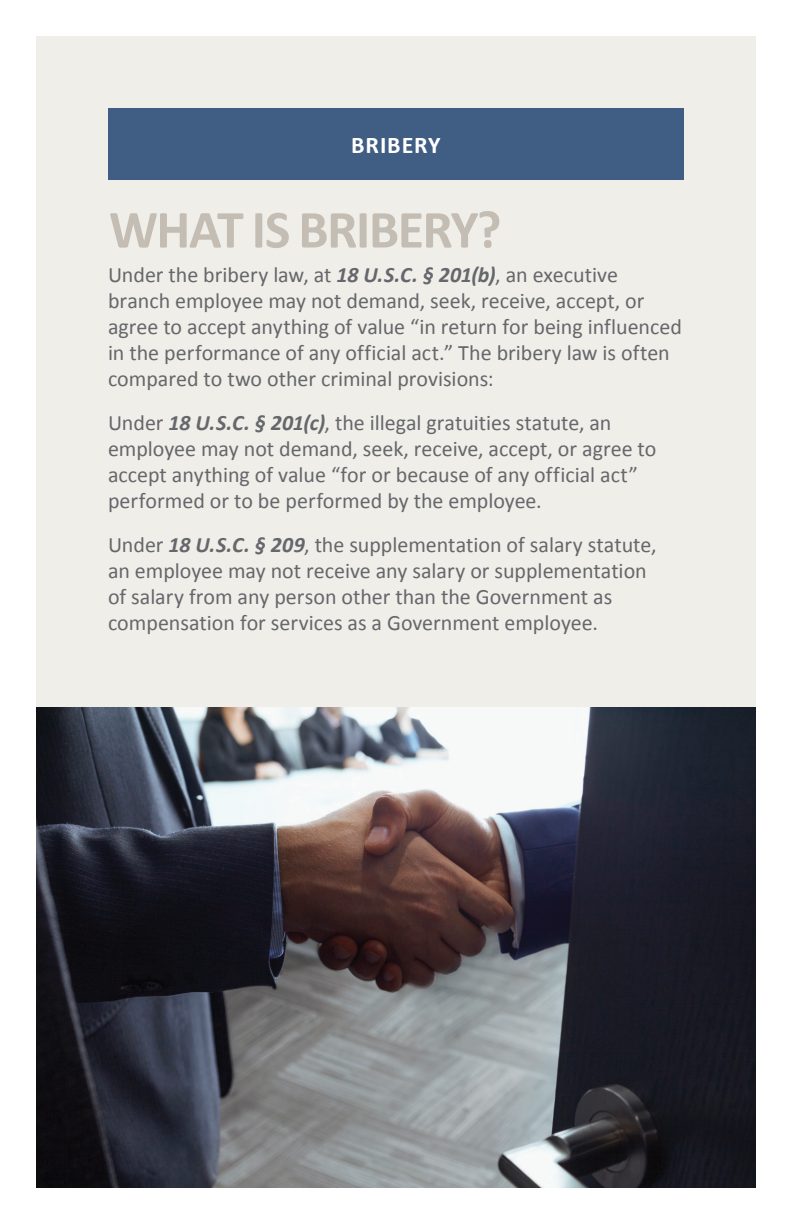
<style>
.page{position:relative;width:792px;height:1224px;background:#fff}
.page>*{position:absolute;margin:0;border:0;box-sizing:border-box;transform-origin:0 0}
.BODY_LEAD-IN{font:700 54px "Calibri";letter-spacing:-.03em;color:#c4bdb4}
.t1{font:700 24px "Calibri";letter-spacing:.035em;color:#fff}
.Body{font:22px/26px "Calibri";color:#66676c}
.s1{font-weight:700;font-style:italic}
</style>
<div class="page">
<div style="left:36px;top:36px;width:720px;height:1152px;background:#efeee8"></div>
<div style="left:108px;top:108px;width:576px;height:72px;background:#405d84"></div>
<img style="left:36px;top:707px;width:720px;height:481px">
<h2 class="t1" style="left:351px;top:130px;width:91px">BRIBERY</h2>
<h3 class="BODY_LEAD-IN" style="left:109px;top:195px;width:394px">WHAT IS BRIBERY?</h3>
<p class="Body" style="left:108px;top:262px;width:575px">Under the bribery law, at <span class="s1">18 U.S.C. § 201(b)</span>, an executive branch employee may not demand, seek, receive, accept, or agree to accept anything of value “in return for being influenced in the performance of any official act.” The bribery law is often compared to two other criminal provisions:</p>
<p class="Body" style="left:108px;top:410px;width:550px">Under <span class="s1">18 U.S.C. § 201(c)</span>, the illegal gratuities statute, an employee may not demand, seek, receive, accept, or agree to accept anything of value “for or because of any official act” performed or to be performed by the employee.</p>
<p class="Body" style="left:108px;top:532px;width:550px">Under <span class="s1">18 U.S.C. § 209</span>, the supplementation of salary statute, an employee may not receive any salary or supplementation of salary from any person other than the Government as compensation for services as a Government employee.</p>
</div>
